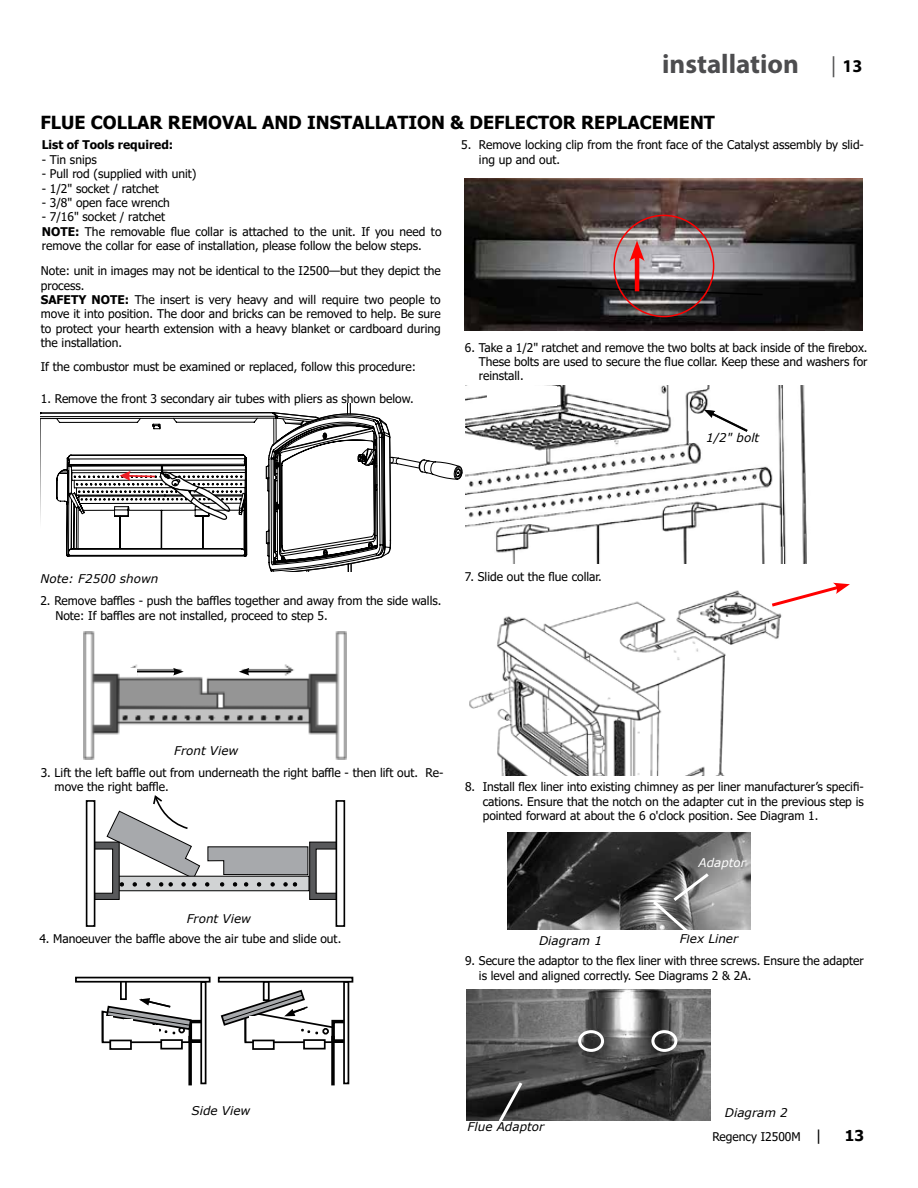
<style>
.page{position:relative;width:918px;height:1188px;background:#fff}
.page>*{position:absolute;margin:0;border:0;box-sizing:border-box;transform-origin:0 0}
.t1{font:700 27px "Myriad Pro";color:#4d4d4f}
.t2{font:700 18px "Tahoma";color:#000}
.t3{font:700 15px "Tahoma";color:#000}
.t4{font:12px/14.4px "Tahoma";color:#000}
.t5{font:italic 12px "Verdana";color:#000}
.t6{font:700 12px "Tahoma";color:#000}
.t7{font:italic 12px "Verdana";color:#fff}
.s1{font-weight:400;font-size:21px}
.s2{font-size:18px;color:#000}
.s3{font-weight:700}
.s4{font-size:15px}
</style>
<div class="page">
<svg style="left:40px;top:404px;width:423px;height:168px"></svg>
<svg style="left:263px;top:983px;width:7px;height:6px"></svg>
<div style="left:218px;top:977px;width:135px;height:6px;border:2px solid #000"></div>
<div style="left:252px;top:1040px;width:23px;height:10px;background:#fff;border:2px solid #000"></div>
<div style="left:303px;top:1039px;width:23px;height:11px;background:#fff;border:2px solid #000"></div>
<svg style="left:343px;top:981px;width:6px;height:103px"></svg>
<svg style="left:331px;top:1044px;width:4px;height:41px"></svg>
<svg style="left:120px;top:983px;width:7px;height:14px"></svg>
<svg style="left:75px;top:977px;width:136px;height:6px"></svg>
<div style="left:109px;top:1040px;width:23px;height:10px;background:#fff;border:2px solid #000"></div>
<div style="left:160px;top:1039px;width:23px;height:11px;background:#fff;border:2px solid #000"></div>
<svg style="left:200px;top:981px;width:6px;height:103px"></svg>
<svg style="left:188px;top:1044px;width:4px;height:41px"></svg>
<div style="left:118px;top:876px;width:191px;height:15px;background:#d1d3d4;border:1px solid #000"></div>
<svg style="left:106px;top:795px;width:203px;height:92px"></svg>
<svg style="left:95px;top:842px;width:25px;height:58px"></svg>
<div style="left:88px;top:849px;width:25px;height:45px;background:#fff;border:1px solid #000"></div>
<svg style="left:309px;top:842px;width:27px;height:58px"></svg>
<div style="left:316px;top:849px;width:25px;height:45px;background:#fff"></div>
<div style="left:86px;top:800px;width:9px;height:127px;background:#fff;border:2px solid #000"></div>
<div style="left:336px;top:800px;width:9px;height:127px;background:#fff;border:2px solid #000"></div>
<img style="left:83px;top:631px;width:263px;height:129px">
<hr style="left:132px;top:671px;width:44px;height:1px;background:#000">
<svg style="left:173px;top:668px;width:11px;height:8px"></svg>
<hr style="left:247px;top:671px;width:44px;height:1px;background:#000">
<svg style="left:239px;top:668px;width:10px;height:8px"></svg>
<div style="left:127px;top:668px;width:9px;height:8px;background:#fff"></div>
<div style="left:286px;top:653px;width:10px;height:9px;background:#fff"></div>
<svg style="left:220px;top:989px;width:126px;height:55px"></svg>
<svg style="left:101px;top:997px;width:102px;height:47px"></svg>
<img style="left:465px;top:386px;width:342px;height:177px">
<img style="left:465px;top:179px;width:398px;height:151px">
<img style="left:470px;top:590px;width:312px;height:186px">
<svg style="left:556px;top:285px;width:208px;height:11px;background:#181313"></svg>
<svg style="left:769px;top:583px;width:81px;height:26px"></svg>
<svg style="left:704px;top:410px;width:45px;height:23px"></svg>
<img style="left:507px;top:832px;width:243px;height:97px">
<svg style="left:650px;top:870px;width:62px;height:60px;background:#858585"></svg>
<img style="left:467px;top:990px;width:243px;height:130px">
<div style="left:578px;top:1030px;width:26px;height:22px;border:3px solid #fff;border-radius:50%"></div>
<div style="left:651px;top:1030px;width:26px;height:22px;border:3px solid #fff;border-radius:50%"></div>
<svg style="left:496px;top:1079px;width:29px;height:42px"></svg>
<div style="left:106px;top:1017px;width:7px;height:9px;background:#fff"></div>
<div style="left:125px;top:1020px;width:8px;height:6px;background:#fff"></div>
<div style="left:151px;top:1025px;width:8px;height:6px;background:#fff"></div>
<div style="left:250px;top:1016px;width:9px;height:7px;background:#fff"></div>
<div style="left:268px;top:1020px;width:10px;height:6px;background:#fff"></div>
<div style="left:287px;top:1024px;width:12px;height:7px;background:#fff"></div>
<div style="left:487px;top:386px;width:69px;height:19px;background:#fff"></div>
<div style="left:613px;top:215px;width:101px;height:102px;border:2px solid #f00;border-radius:50%"></div>
<hr style="left:635px;top:253px;width:4px;height:38px;background:#f00">
<svg style="left:629px;top:241px;width:16px;height:20px"></svg>
<h1 class="t1" style="left:662px;top:46px;width:202px">installation <span class="s1">|</span> <span class="s2">13</span></h1>
<h2 class="t2" style="left:40px;top:109px;width:676px">FLUE COLLAR REMOVAL AND INSTALLATION &amp; DEFLECTOR REPLACEMENT</h2>
<p class="t6" style="left:42px;top:137px;width:133px">List of Tools required:</p>
<p class="t4" style="left:42px;top:153px;width:57px">- Tin snips</p>
<p class="t4" style="left:42px;top:167px;width:156px">- Pull rod (supplied with unit)</p>
<p class="t4" style="left:42px;top:182px;width:119px">- 1/2" socket / ratchet</p>
<p class="t4" style="left:42px;top:196px;width:130px">- 3/8" open face wrench</p>
<p class="t4" style="left:42px;top:210px;width:125px">- 7/16" socket / ratchet</p>
<p class="t4" style="left:42px;top:225px;width:401px"><span class="s3">NOTE:</span> The removable flue collar is attached to the unit. If you need to remove the collar for ease of installation, please follow the below steps.</p>
<p class="t4" style="left:41px;top:264px;width:401px">Note: unit in images may not be identical to the I2500—but they depict the process.<br><span class="s3">SAFETY NOTE:</span> The insert is very heavy and will require two people to move it into position. The door and bricks can be removed to help. Be sure to protect your hearth extension with a heavy blanket or cardboard during the installation.</p>
<p class="t4" style="left:41px;top:360px;width:377px">If the combustor must be examined or replaced, follow this procedure:</p>
<p class="t4" style="left:41px;top:392px;width:374px">1. Remove the front 3 secondary air tubes with pliers as shown below.</p>
<p class="t4" style="left:479px;top:138px;width:387px;text-indent:-18px">5. Remove locking clip from the front face of the Catalyst assembly by slid&shy;ing up and out.</p>
<p class="t4" style="left:479px;top:341px;width:390px;text-align:justify;text-indent:-14px">6. Take a 1/2" ratchet and remove the two bolts at back inside of the firebox.<br>These bolts are used to secure the flue collar. Keep these and washers for reinstall.</p>
<p class="t5" style="left:706px;top:429px;width:55px">1/2" bolt</p>
<p class="t5" style="left:40px;top:570px;width:120px">Note: F2500 shown</p>
<p class="t4" style="left:55px;top:594px;width:387px;text-indent:-15px">2. Remove baffles - push the baffles together and away from the side walls.<br>Note: If baffles are not installed, proceed to step 5.</p>
<p class="t4" style="left:465px;top:570px;width:139px">7. Slide out the flue collar.</p>
<p class="t5" style="left:174px;top:743px;width:66px">Front View</p>
<p class="t4" style="left:55px;top:766px;width:390px;text-indent:-14px">3. Lift the left baffle out from underneath the right baffle - then lift out. Re&shy;move the right baffle.</p>
<p class="t5" style="left:187px;top:910px;width:66px">Front View</p>
<p class="t4" style="left:39px;top:932px;width:303px">4. Manoeuver the baffle above the air tube and slide out.</p>
<p class="t4" style="left:483px;top:780px;width:383px;text-align:justify;text-indent:-18px">8. Install flex liner into existing chimney as per liner manufacturer’s specifi&shy;cations. Ensure that the notch on the adapter cut in the previous step is pointed forward at about the 6 o'clock position. See Diagram 1.</p>
<p class="t7" style="left:699px;top:854px;width:49px">Adaptor</p>
<p class="t5" style="left:539px;top:932px;width:65px">Diagram 1</p>
<p class="t5" style="left:680px;top:930px;width:60px">Flex Liner</p>
<p class="t4" style="left:479px;top:954px;width:386px;text-indent:-14px">9. Secure the adaptor to the flex liner with three screws. Ensure the adapter is level and aligned correctly. See Diagrams 2 &amp; 2A.</p>
<p class="t5" style="left:192px;top:1102px;width:60px">Side View</p>
<p class="t5" style="left:468px;top:1119px;width:78px">Flue Adaptor</p>
<p class="t5" style="left:725px;top:1104px;width:65px">Diagram 2</p>
<p class="t4" style="left:712px;top:1130px;width:111px">Regency I2500M <span class="s4">|</span></p>
<p class="t3" style="left:845px;top:1125px;width:21px">13</p>
</div>
